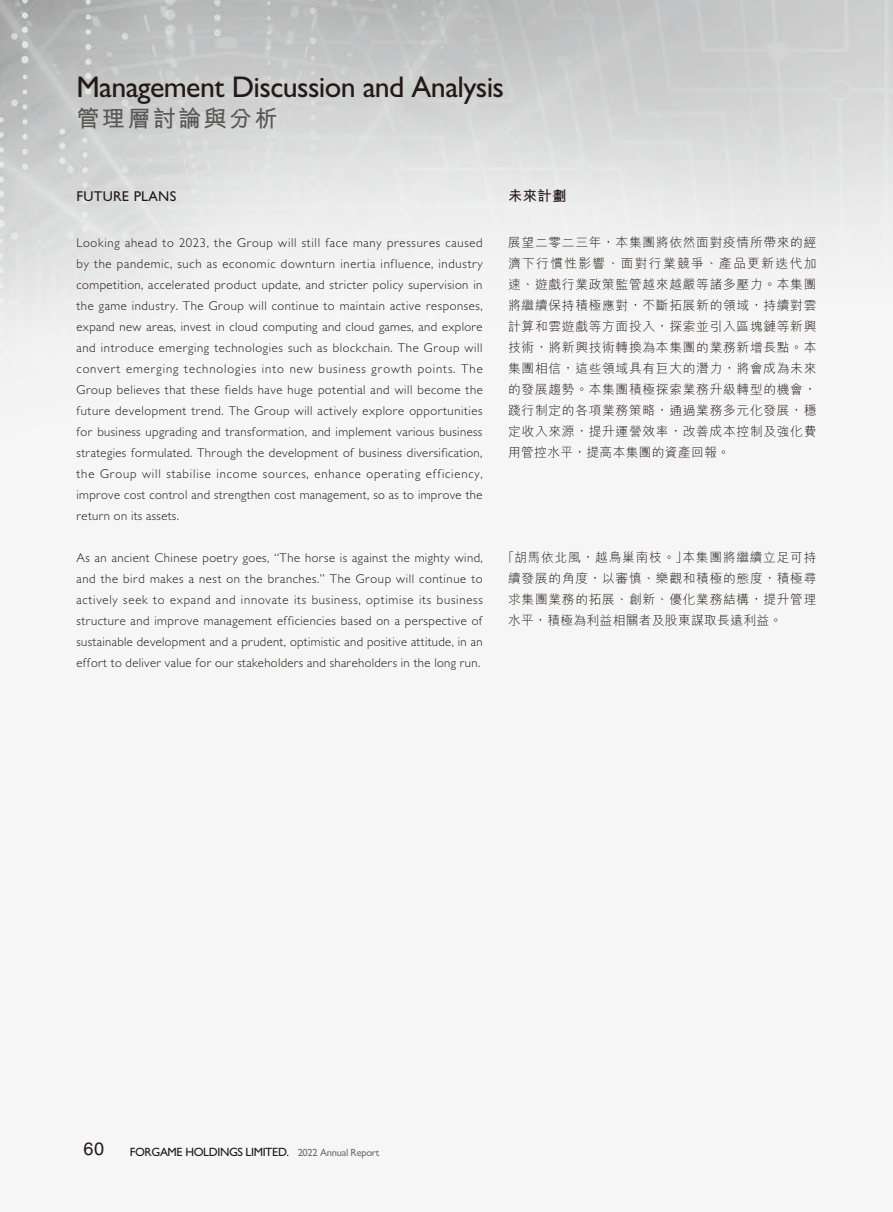
<style>
.page{position:relative;width:893px;height:1212px;background:#fff}
.page>*{position:absolute;margin:0;border:0;box-sizing:border-box;transform-origin:0 0}
.t1{font:500 30px "Gill Sans";letter-spacing:-.02em;color:#231916}
.t2{font:700 23.25px "M Hei HK";letter-spacing:.095em;color:#595857}
.t3{font:18px "Helvetica LT Std";color:#231916}
.t4{font:500 14.25px "Gill Sans";letter-spacing:.02em;color:#231916}
.t5{font:700 14.25px "M Hei HK";color:#231916}
.t6{font:300 12.75px/21px "Gill Sans";letter-spacing:.025em;color:#231916;text-align:justify}
.t7{font:300 12.75px/21px "M Hei HK";letter-spacing:.055em;color:#231916;text-align:justify}
.t8{font:500 12px "Gill Sans";letter-spacing:-.03em;color:#231916}
.s1{font-size:10.5px;color:#727272}
</style>
<div class="page">
<h1 class="t1" style="left:77px;top:69px;width:429px">Management Discussion and Analysis</h1>
<h2 class="t2" style="left:77px;top:102px;width:203px">管理層討論與分析</h2>
<p class="t4" style="left:77px;top:188px;width:101px">FUTURE PLANS</p>
<p class="t6" style="left:77px;top:232px;width:408px">Looking ahead to 2023, the Group will still face many pressures caused by the pandemic, such as economic downturn inertia influence, industry competition, accelerated product update, and stricter policy supervision in the game industry. The Group will continue to maintain active responses, expand new areas, invest in cloud computing and cloud games, and explore and introduce emerging technologies such as blockchain. The Group will convert emerging technologies into new business growth points. The Group believes that these fields have huge potential and will become the future development trend. The Group will actively explore opportunities for business upgrading and transformation, and implement various business strategies formulated. Through the development of business diversification, the Group will stabilise income sources, enhance operating efficiency, improve cost control and strengthen cost management, so as to improve the return on its assets.</p>
<p class="t6" style="left:77px;top:547px;width:408px">As an ancient Chinese poetry goes, “The horse is against the mighty wind, and the bird makes a nest on the branches.” The Group will continue to actively seek to expand and innovate its business, optimise its business structure and improve management efficiencies based on a perspective of sustainable development and a prudent, optimistic and positive attitude, in an effort to deliver value for our stakeholders and shareholders in the long run.</p>
<p class="t5" style="left:508px;top:185px;width:60px">未來計劃</p>
<p class="t7" style="left:508px;top:232px;width:310px">展望二零二三年，本集團將依然面對疫情所帶來的經濟下行慣性影響、面對行業競爭、產品更新迭代加速、遊戲行業政策監管越來越嚴等諸多壓力。本集團將繼續保持積極應對，不斷拓展新的領域，持續對雲計算和雲遊戲等方面投入，探索並引入區塊鏈等新興技術，將新興技術轉換為本集團的業務新增長點。本集團相信，這些領域具有巨大的潛力，將會成為未來的發展趨勢。本集團積極探索業務升級轉型的機會，踐行制定的各項業務策略，通過業務多元化發展，穩定收入來源，提升運營效率，改善成本控制及強化費用管控水平，提高本集團的資產回報。</p>
<p class="t7" style="left:508px;top:547px;width:310px;text-indent:-6px">「胡馬依北風，越鳥巢南枝。」本集團將繼續立足可持續發展的角度，以審慎、樂觀和積極的態度，積極尋求集團業務的拓展、創新、優化業務結構，提升管理水平，積極為利益相關者及股東謀取長遠利益。</p>
<h3 class="t3" style="left:84px;top:1138px;width:22px">60</h3>
<p class="t8" style="left:130px;top:1144px;width:251px">FORGAME HOLDINGS LIMITED. <span class="s1">2022 Annual Report</span></p>
</div>
